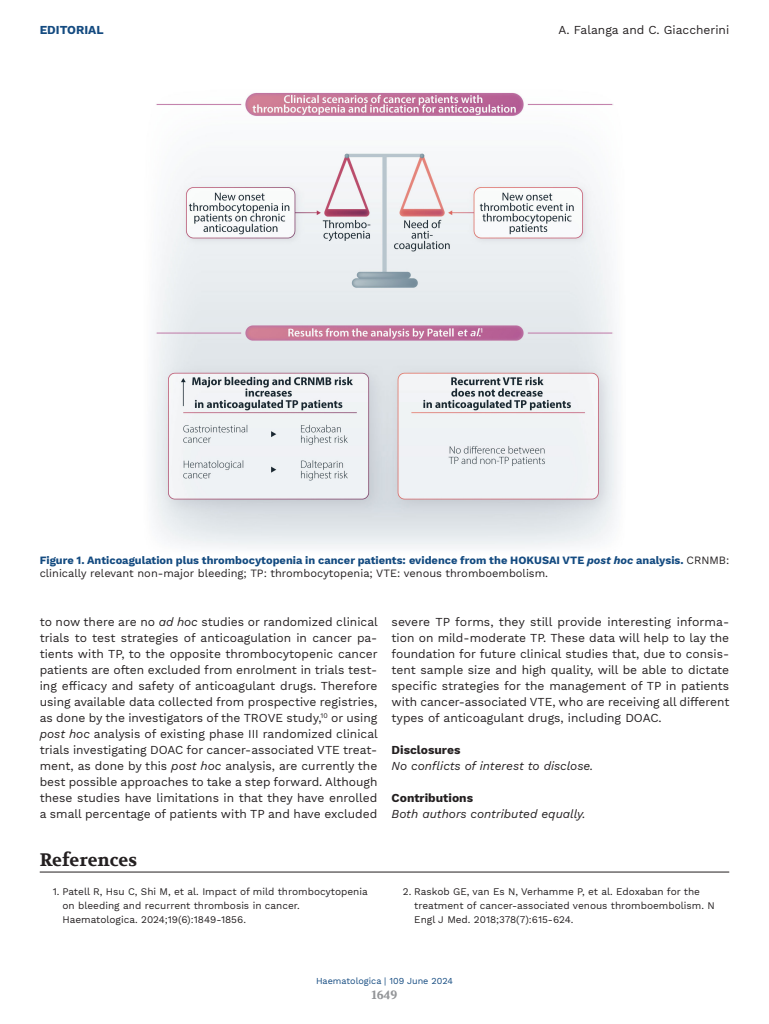
<style>
.page{position:relative;width:769px;height:1024px;background:#fff}
.page>*{position:absolute;margin:0;border:0;box-sizing:border-box;transform-origin:0 0}
.t1{font:700 18px "Volkhov";color:#231f20}
.TESTO{font:12px/16px "Work Sans";color:#231f20;text-align:justify}
.CONTRIBUTION_Testo{font:italic 12px "Work Sans";color:#231f20}
.CONTRIBUTION_Titolo{font:700 12px "Work Sans";color:#231f20}
.t2{font:700 12px "Work Sans";color:#134a80}
.t3{font:700 12px "Volkhov";color:#939598}
.DIDA_Figura{font:700 11px/13px "Work Sans";color:#134a80}
.REFERENCE_Testo{font:10px/14px "Work Sans";color:#231f20}
.t4{font:9px "Work Sans";color:#134a80}
.s1{font-style:italic}
.s2{font-weight:400;color:#231f20}
</style>
<div class="page">
<img style="left:151px;top:92px;width:467px;height:456px">
<hr style="left:40px;top:871px;width:689px;height:1px;background:#231f20">
<p class="t2" style="left:40px;top:23px;width:65px">EDITORIAL</p>
<p class="TESTO" style="left:558px;top:22px;width:172px">A. Falanga and C. Giaccherini</p>
<p class="DIDA_Figura" style="left:40px;top:554px;width:690px">Figure 1. Anticoagulation plus thrombocytopenia in cancer patients: evidence from the HOKUSAI VTE <span class="s1">post hoc</span> analysis. <span class="s2">CRNMB: clinically relevant non-major bleeding; TP: thrombocytopenia; VTE: venous thromboembolism.</span></p>
<p class="TESTO" style="left:40px;top:614px;width:339px">to now there are no <span class="s1">ad hoc</span> studies or randomized clinical trials to test strategies of anticoagulation in cancer pa&shy;tients with TP, to the opposite thrombocytopenic cancer patients are often excluded from enrolment in trials test&shy;ing efficacy and safety of anticoagulant drugs. Therefore using available data collected from prospective registries, as done by the investigators of the TROVE study,<sup>10</sup> or using <span class="s1">post hoc</span> analysis of existing phase III randomized clinical trials investigating DOAC for cancer-associated VTE treat&shy;ment, as done by this <span class="s1">post hoc</span> analysis, are currently the best possible approaches to take a step forward. Although these studies have limitations in that they have enrolled a small percentage of patients with TP and have excluded</p>
<p class="TESTO" style="left:391px;top:614px;width:339px">severe TP forms, they still provide interesting informa&shy;tion on mild-moderate TP. These data will help to lay the foundation for future clinical studies that, due to consis&shy;tent sample size and high quality, will be able to dictate specific strategies for the management of TP in patients with cancer-associated VTE, who are receiving all different types of anticoagulant drugs, including DOAC.</p>
<p class="CONTRIBUTION_Titolo" style="left:391px;top:742px;width:70px">Disclosures</p>
<p class="CONTRIBUTION_Testo" style="left:391px;top:756px;width:203px">No conflicts of interest to disclose.</p>
<p class="CONTRIBUTION_Titolo" style="left:391px;top:790px;width:83px">Contributions</p>
<p class="CONTRIBUTION_Testo" style="left:391px;top:804px;width:195px">Both authors contributed equally.</p>
<p class="t1" style="left:40px;top:849px;width:99px">References</p>
<p class="REFERENCE_Testo" style="left:62px;top:884px;width:307px;text-indent:-10px">1. Patell R, Hsu C, Shi M, et al. Impact of mild thrombocytopenia on bleeding and recurrent thrombosis in cancer.<br>Haematologica. 2024;19(6):1849-1856.</p>
<p class="REFERENCE_Testo" style="left:414px;top:884px;width:302px;text-indent:-11px">2. Raskob GE, van Es N, Verhamme P, et al. Edoxaban for the treatment of cancer-associated venous thromboembolism. N<br>Engl J Med. 2018;378(7):615-624.</p>
<p class="t4" style="left:316px;top:975px;width:138px">Haematologica | 109 June 2024</p>
<p class="t3" style="left:371px;top:987px;width:28px">1649</p>
</div>
